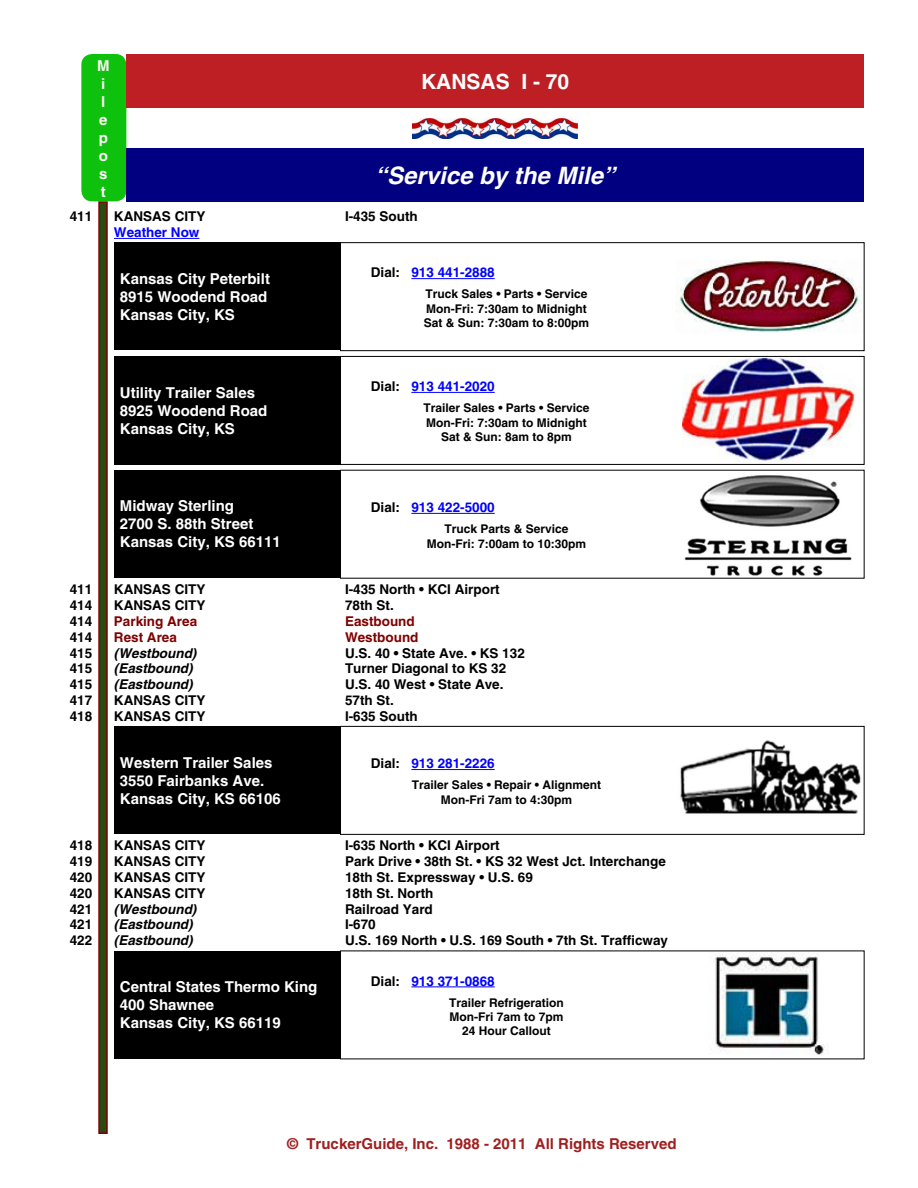
<style>
.page{position:relative;width:918px;height:1188px;background:#fff}
.page>*{position:absolute;margin:0;border:0;box-sizing:border-box;transform-origin:0 0}
.t1{font:italic 700 24px "Helvetica";color:#fff}
.t2{font:700 21px "Helvetica";color:#fff}
.t3{font:700 15px/18px "Helvetica";color:#fff}
.t4{font:700 15px "Helvetica";color:#a01f20}
.t5{font:700 15px/18px "Helvetica";color:#fffaf8}
.t6{font:700 13.5px "Helvetica";color:#000}
.t7{font:700 13.5px "Helvetica";color:#00f}
.t8{font:italic 700 13.5px "Helvetica";color:#000}
.t9{font:700 13.5px "Helvetica";color:#800000}
.t10{font:700 12px/14.4px "Helvetica";color:#000;text-align:center}
.s1{color:#000}
</style>
<div class="page">
<div style="left:81px;top:54px;width:45px;height:147px;background:#0ec10c;border-radius:11px"></div>
<div style="left:98px;top:201px;width:10px;height:933px;background:#294b11;border:2px solid #800000"></div>
<div style="left:126px;top:148px;width:738px;height:54px;background:#000080"></div>
<div style="left:126px;top:54px;width:738px;height:54px;background:#bd1f24"></div>
<img style="left:413px;top:118px;width:165px;height:20px">
<hr style="left:114px;top:238px;width:85px;height:1px;background:#00f">
<div style="left:114px;top:242px;width:226px;height:108px;background:#000"></div>
<div style="left:340px;top:242px;width:524px;height:109px;border:1px solid #000"></div>
<hr style="left:411px;top:278px;width:84px;height:1px;background:#00f">
<img style="left:676px;top:260px;width:185px;height:72px">
<div style="left:114px;top:356px;width:226px;height:108px;background:#000"></div>
<div style="left:340px;top:356px;width:524px;height:109px;border:1px solid #000"></div>
<hr style="left:411px;top:392px;width:84px;height:1px;background:#00f">
<img style="left:682px;top:358px;width:174px;height:105px">
<div style="left:114px;top:470px;width:226px;height:108px;background:#000"></div>
<hr style="left:411px;top:513px;width:84px;height:1px;background:#00f">
<img style="left:684px;top:475px;width:168px;height:101px">
<div style="left:114px;top:726px;width:226px;height:108px;background:#000"></div>
<div style="left:340px;top:726px;width:524px;height:109px;border:1px solid #000"></div>
<hr style="left:411px;top:769px;width:84px;height:1px;background:#00f">
<img style="left:680px;top:740px;width:181px;height:74px">
<div style="left:114px;top:951px;width:226px;height:108px;background:#000"></div>
<hr style="left:411px;top:987px;width:84px;height:1px;background:#00f">
<img style="left:713px;top:952px;width:112px;height:103px">
<p class="t5" style="left:97px;top:56px;width:14px">M i<br>l e p o s t</p>
<h2 class="t2" style="left:421px;top:69px;width:150px">KANSAS I - 70</h2>
<h1 class="t1" style="left:375px;top:161px;width:242px">“Service by the Mile”</h1>
<p class="t6" style="left:70px;top:208px;width:24px">411</p>
<p class="t6" style="left:114px;top:208px;width:93px">KANSAS CITY</p>
<p class="t6" style="left:345px;top:208px;width:74px">I-435 South</p>
<p class="t7" style="left:114px;top:224px;width:87px">Weather Now</p>
<p class="t7" style="left:371px;top:264px;width:125px"><span class="s1">Dial:</span> 913 441-2888</p>
<p class="t10" style="left:424px;top:287px;width:167px;text-align:left">Truck Sales • Parts • Service<br>Mon-Fri: 7:30am to Midnight<br>Sat &amp; Sun: 7:30am to 8:00pm</p>
<p class="t3" style="left:120px;top:269px;width:152px">Kansas City Peterbilt<br>8915 Woodend Road<br>Kansas City, KS</p>
<p class="t3" style="left:120px;top:383px;width:149px">Utility Trailer Sales<br>8925 Woodend Road<br>Kansas City, KS</p>
<p class="t3" style="left:120px;top:497px;width:162px">Midway Sterling<br>2700 S. 88th Street<br>Kansas City, KS 66111</p>
<p class="t7" style="left:371px;top:378px;width:125px"><span class="s1">Dial:</span> 913 441-2020</p>
<p class="t10" style="left:424px;top:401px;width:167px">Trailer Sales • Parts • Service<br>Mon-Fri: 7:30am to Midnight<br>Sat &amp; Sun: 8am to 8pm</p>
<p class="t7" style="left:371px;top:499px;width:125px"><span class="s1">Dial:</span> 913 422-5000</p>
<p class="t10" style="left:427px;top:522px;width:161px">Truck Parts &amp; Service<br>Mon-Fri: 7:00am to 10:30pm</p>
<p class="t6" style="left:70px;top:581px;width:24px">411</p>
<p class="t6" style="left:114px;top:581px;width:93px">KANSAS CITY</p>
<p class="t6" style="left:345px;top:581px;width:156px">I-435 North • KCI Airport</p>
<p class="t6" style="left:70px;top:597px;width:24px">414</p>
<p class="t6" style="left:114px;top:597px;width:93px">KANSAS CITY</p>
<p class="t6" style="left:345px;top:597px;width:50px">78th St.</p>
<p class="t6" style="left:70px;top:613px;width:24px">414</p>
<p class="t9" style="left:114px;top:613px;width:85px">Parking Area</p>
<p class="t9" style="left:345px;top:613px;width:71px">Eastbound</p>
<p class="t6" style="left:70px;top:629px;width:24px">414</p>
<p class="t9" style="left:114px;top:629px;width:65px">Rest Area</p>
<p class="t9" style="left:345px;top:629px;width:75px">Westbound</p>
<p class="t6" style="left:70px;top:645px;width:24px">415</p>
<p class="t8" style="left:114px;top:645px;width:84px">(Westbound)</p>
<p class="t6" style="left:345px;top:645px;width:181px">U.S. 40 • State Ave. • KS 132</p>
<p class="t6" style="left:70px;top:660px;width:24px">415</p>
<p class="t8" style="left:114px;top:660px;width:80px">(Eastbound)</p>
<p class="t6" style="left:345px;top:660px;width:163px">Turner Diagonal to KS 32</p>
<p class="t6" style="left:70px;top:676px;width:24px">415</p>
<p class="t8" style="left:114px;top:676px;width:80px">(Eastbound)</p>
<p class="t6" style="left:345px;top:676px;width:160px">U.S. 40 West • State Ave.</p>
<p class="t6" style="left:70px;top:692px;width:24px">417</p>
<p class="t6" style="left:114px;top:692px;width:93px">KANSAS CITY</p>
<p class="t6" style="left:345px;top:692px;width:50px">57th St.</p>
<p class="t6" style="left:70px;top:708px;width:24px">418</p>
<p class="t6" style="left:114px;top:708px;width:93px">KANSAS CITY</p>
<p class="t6" style="left:345px;top:708px;width:74px">I-635 South</p>
<p class="t7" style="left:371px;top:755px;width:125px"><span class="s1">Dial:</span> 913 281-2226</p>
<p class="t10" style="left:412px;top:778px;width:191px">Trailer Sales • Repair • Alignment<br>Mon-Fri 7am to 4:30pm</p>
<p class="t3" style="left:120px;top:753px;width:162px">Western Trailer Sales<br>3550 Fairbanks Ave.<br>Kansas City, KS 66106</p>
<p class="t6" style="left:70px;top:837px;width:24px">418</p>
<p class="t6" style="left:114px;top:837px;width:93px">KANSAS CITY</p>
<p class="t6" style="left:345px;top:837px;width:156px">I-635 North • KCI Airport</p>
<p class="t6" style="left:70px;top:853px;width:24px">419</p>
<p class="t6" style="left:114px;top:853px;width:93px">KANSAS CITY</p>
<p class="t6" style="left:345px;top:853px;width:322px">Park Drive • 38th St. • KS 32 West Jct. Interchange</p>
<p class="t6" style="left:70px;top:869px;width:24px">420</p>
<p class="t6" style="left:114px;top:869px;width:93px">KANSAS CITY</p>
<p class="t6" style="left:345px;top:869px;width:189px">18th St. Expressway • U.S. 69</p>
<p class="t6" style="left:70px;top:885px;width:24px">420</p>
<p class="t6" style="left:114px;top:885px;width:93px">KANSAS CITY</p>
<p class="t6" style="left:345px;top:885px;width:90px">18th St. North</p>
<p class="t6" style="left:70px;top:901px;width:24px">421</p>
<p class="t8" style="left:114px;top:901px;width:84px">(Westbound)</p>
<p class="t6" style="left:345px;top:901px;width:89px">Railroad Yard</p>
<p class="t6" style="left:70px;top:917px;width:24px">421</p>
<p class="t8" style="left:114px;top:917px;width:80px">(Eastbound)</p>
<p class="t6" style="left:345px;top:917px;width:32px">I-670</p>
<p class="t6" style="left:70px;top:932px;width:24px">422</p>
<p class="t8" style="left:114px;top:932px;width:80px">(Eastbound)</p>
<p class="t6" style="left:345px;top:932px;width:325px">U.S. 169 North • U.S. 169 South • 7th St. Trafficway</p>
<p class="t7" style="left:371px;top:973px;width:125px"><span class="s1">Dial:</span> 913 371-0868</p>
<p class="t10" style="left:449px;top:995px;width:116px">Trailer Refrigeration<br>Mon-Fri 7am to 7pm<br>24 Hour Callout</p>
<p class="t3" style="left:120px;top:978px;width:199px">Central States Thermo King<br>400 Shawnee<br>Kansas City, KS 66119</p>
<p class="t4" style="left:287px;top:1135px;width:391px">© TruckerGuide, Inc. 1988 - 2011 All Rights Reserved</p>
</div>
